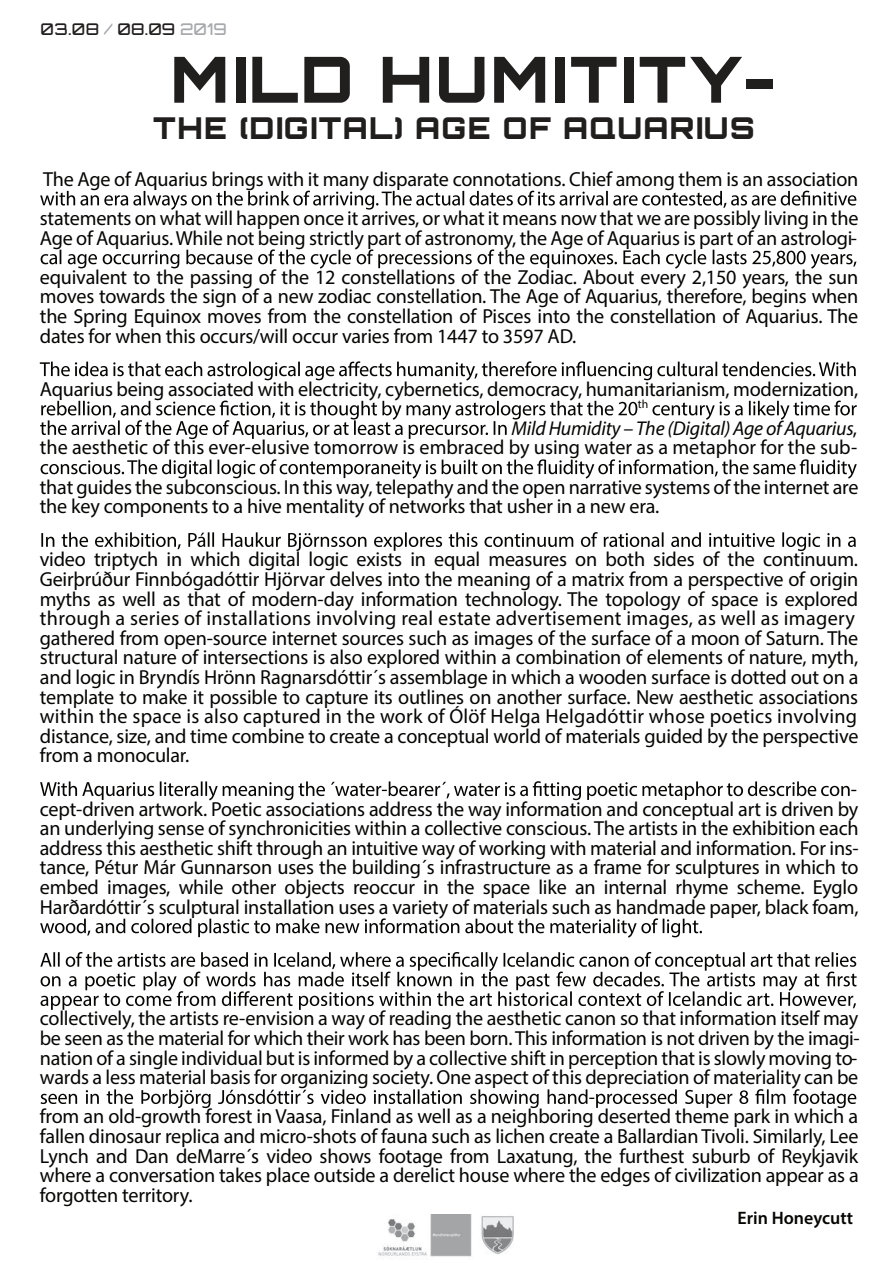
<style>
.page{position:relative;width:893px;height:1263px;background:#fff}
.page>*{position:absolute;margin:0;border:0;box-sizing:border-box;transform-origin:0 0}
.t1{font:900 63.75px "Orbitron";letter-spacing:.045em;color:#211e1e}
.t2{font:900 30.15px "Orbitron";letter-spacing:.045em;color:#211e1e}
.t3{font:20.4px/19.6px "Myriad Pro";letter-spacing:-.01em;color:#050504}
.t4{font:italic 19.95px "Myriad Pro";letter-spacing:-.01em;color:#050504}
.t5{font:600 18.15px "Myriad Pro";color:#050504}
.t6{font:500 16.2px "Orbitron";letter-spacing:.01em;color:#211e1e}
.t7{font:11.85px "Myriad Pro";color:#050504}
.s1{color:#a7a9ac}
.s2{font-style:normal;font-size:20.4px}
</style>
<div class="page">
<img style="left:378px;top:1214px;width:136px;height:43px">
<svg style="left:40px;top:191px;width:816px;height:19px"></svg>
<svg style="left:41px;top:249px;width:815px;height:20px"></svg>
<svg style="left:40px;top:361px;width:816px;height:20px"></svg>
<svg style="left:652px;top:401px;width:205px;height:19px"></svg>
<svg style="left:40px;top:401px;width:597px;height:38px"></svg>
<svg style="left:41px;top:459px;width:816px;height:19px"></svg>
<svg style="left:41px;top:532px;width:815px;height:19px"></svg>
<svg style="left:40px;top:781px;width:810px;height:19px"></svg>
<svg style="left:40px;top:918px;width:662px;height:19px"></svg>
<svg style="left:40px;top:952px;width:817px;height:58px"></svg>
<svg style="left:41px;top:1089px;width:815px;height:19px"></svg>
<p class="t6" style="left:41px;top:19px;width:188px">03.08 <span class="s1">/</span> 08.09 <span class="s1">2019</span></p>
<h1 class="t1" style="left:171px;top:41px;width:606px">MILD HUMITITY-</h1>
<h2 class="t2" style="left:153px;top:110px;width:603px">THE (DIGITAL) AGE OF AQUARIUS</h2>
<p class="t3" style="left:40px;top:159px;width:820px;line-height:39.2px">The Age of Aquarius brings with it many disparate connotations. Chief among them is an association statements on what will happen once it arrives, or what it means now that we are possibly living in the</p>
<p class="t3" style="left:40px;top:218px;width:820px;line-height:39.2px">Age of Aquarius. While not being strictly part of astronomy, the Age of Aquarius is part of an astrologi&shy;equivalent to the passing of the 12 constellations of the Zodiac. About every 2,150 years, the sun</p>
<p class="t3" style="left:40px;top:286px;width:820px;text-align:justify">moves towards the sign of a new zodiac constellation. The Age of Aquarius, therefore, begins when the Spring Equinox moves from the constellation of Pisces into the constellation of Aquarius. The dates for when this occurs/will occur varies from 1447 to 3597 AD.</p>
<p class="t3" style="left:40px;top:379px;width:820px">Aquarius being associated with electricity, cybernetics, democracy, humanitarianism, modernization,</p>
<p class="t7" style="left:638px;top:397px;width:12px">th</p>
<p class="t4" style="left:511px;top:416px;width:347px">MildHumidity – The (Digital) Age of Aquarius<span class="s2">,</span></p>
<p class="t3" style="left:40px;top:428px;width:820px;line-height:39.2px">the aesthetic of this ever-elusive tomorrow is embraced by using water as a metaphor for the sub&shy;that guides the subconscious. In this way, telepathy and the open narrative systems of the internet are</p>
<p class="t3" style="left:40px;top:496px;width:621px">the key components to a hive mentality of networks that usher in a new era.</p>
<p class="t3" style="left:40px;top:549px;width:820px">video triptych in which digital logic exists in equal measures on both sides of the continuum.<br>Geirþrúður Finnbógadóttir Hjörvar delves into the meaning of a matrix from a perspective of origin myths as well as that of modern-day information technology. The topology of space is explored through a series of installations involving real estate advertisement images, as well as imagery gathered from open-source internet sources such as images of the surface of a moon of Saturn. The structural nature of intersections is also explored within a combination of elements of nature, myth, and logic in Bryndís Hrönn Ragnarsdóttir´s assemblage in which a wooden surface is dotted out on a template to make it possible to capture its outlines on another surface. New aesthetic associations within the space is also captured in the work of Ólöf Helga Helgadóttir whose poetics involving distance, size, and time combine to create a conceptual world of materials guided by the perspective from a monocular.</p>
<p class="t3" style="left:40px;top:779px;width:820px;text-align:justify;text-indent:811px">- cept-driven artwork. Poetic associations address the way information and conceptual art is driven by an underlying sense of synchronicities within a collective conscious. The artists in the exhibition each address this aesthetic shift through an intuitive way of working with material and information. For ins&shy;tance, Pétur Már Gunnarson uses the building´s infrastructure as a frame for sculptures in which to embed images, while other objects reoccur in the space like an internal rhyme scheme. Eyglo Harðardóttir´s sculptural installation uses a variety of materials such as handmade paper, black foam,</p>
<p class="t3" style="left:40px;top:1008px;width:821px">collectively, the artists re-envision a way of reading the aesthetic canon so that information itself may be seen as the material for which their work has been born. This information is not driven by the imagi&shy;nation of a single individual but is informed by a collective shift in perception that is slowly moving to&shy;wards a less material basis for organizing society. One aspect of this depreciation of materiality can be</p>
<p class="t3" style="left:40px;top:1106px;width:820px;text-align:justify">from an old-growth forest in Vaasa, Finland as well as a neighboring deserted theme park in which a fallen dinosaur replica and micro-shots of fauna such as lichen create a Ballardian Tivoli. Similarly, Lee Lynch and Dan deMarre´s video shows footage from Laxatung, the furthest suburb of Reykjavik where a conversation takes place outside a derelict house where the edges of civilization appear as a forgotten territory.</p>
<p class="t5" style="left:738px;top:1206px;width:117px">Erin Honeycutt</p>
</div>
